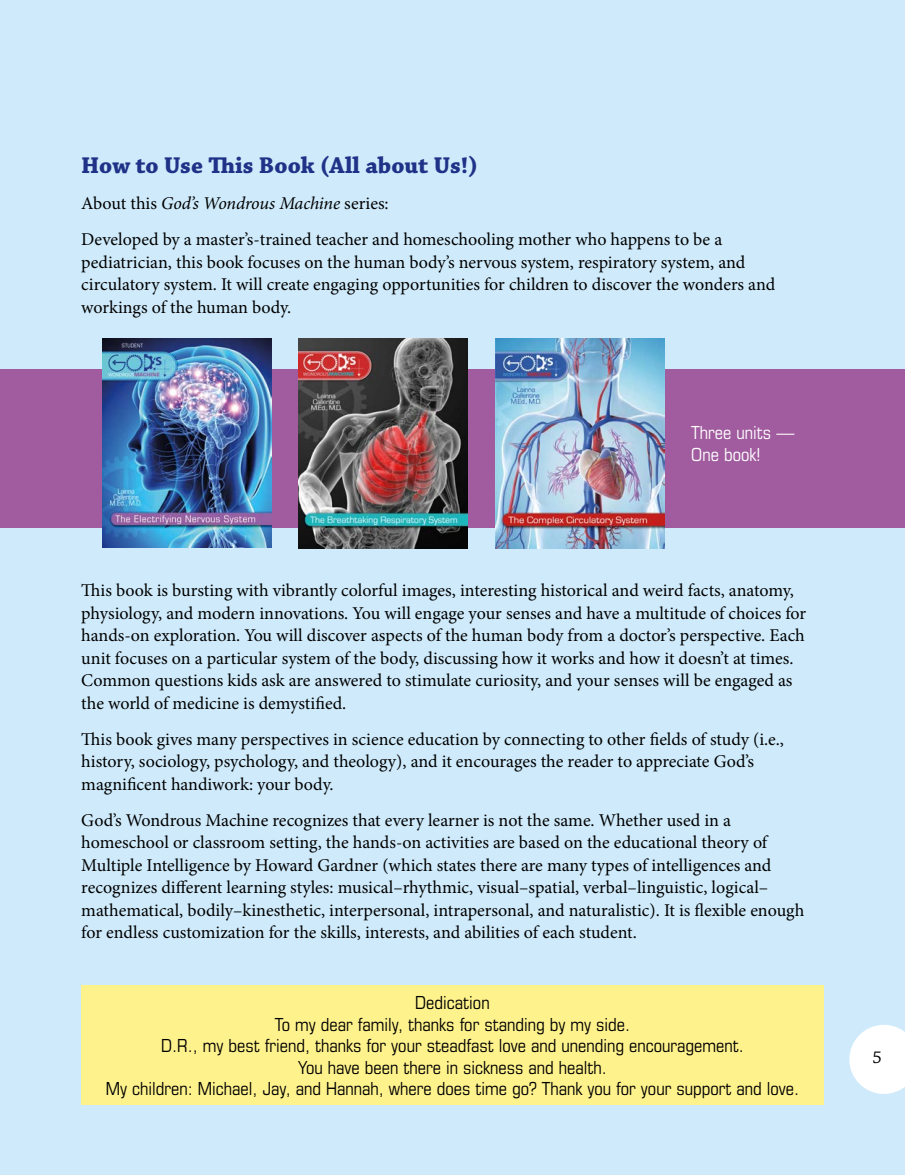
<style>
.page{position:relative;width:905px;height:1175px;background:#cfebfb}
.page>*{position:absolute;margin:0;border:0;box-sizing:border-box;transform-origin:0 0}
.t1{font:700 24px "Chaparral Pro";color:#1f3288}
.t2{font:18px/22.5px "Minion Pro";color:#000}
.t3{font:condensed 18px/21.6px "Eurostile LT Std";color:#000;text-align:center}
.t4{font:condensed 18px/21.6px "Eurostile LT Std";color:#fff}
.t5{font:18px "Chaparral Pro";color:#000}
.s1{font-style:italic}
</style>
<div class="page">
<div style="left:0;top:369px;width:905px;height:158px;background:#a15c9f"></div>
<img style="left:102px;top:338px;width:170px;height:209px">
<img style="left:299px;top:338px;width:169px;height:210px">
<img style="left:495px;top:338px;width:169px;height:210px">
<div style="left:81px;top:986px;width:743px;height:119px;background:#fef28d"></div>
<svg style="left:849px;top:1025px;width:56px;height:69px"></svg>
<h1 class="t1" style="left:81px;top:151px;width:398px">How to Use This Book (All about Us!)</h1>
<p class="t2" style="left:81px;top:185px;width:642px;line-height:36px">About this <span class="s1">God’s Wondrous Machine</span> series:<br>Developed by a master’s-trained teacher and homeschooling mother who happens to be a</p>
<p class="t2" style="left:81px;top:251px;width:695px">pediatrician, this book focuses on the human body’s nervous system, respiratory system, and circulatory system. It will create engaging opportunities for children to discover the wonders and workings of the human body.</p>
<p class="t4" style="left:691px;top:422px;width:104px">Three units —<br>One book!</p>
<p class="t2" style="left:81px;top:579px;width:726px">This book is bursting with vibrantly colorful images, interesting historical and weird facts, anatomy, physiology, and modern innovations. You will engage your senses and have a multitude of choices for hands-on exploration. You will discover aspects of the human body from a doctor’s perspective. Each unit focuses on a particular system of the body, discussing how it works and how it doesn’t at times.<br>Common questions kids ask are answered to stimulate curiosity, and your senses will be engaged as the world of medicine is demystified.</p>
<p class="t2" style="left:81px;top:728px;width:704px">This book gives many perspectives in science education by connecting to other fields of study (i.e., history, sociology, psychology, and theology), and it encourages the reader to appreciate God’s magnificent handiwork: your body.</p>
<p class="t2" style="left:81px;top:809px;width:724px">God’s Wondrous Machine recognizes that every learner is not the same. Whether used in a homeschool or classroom setting, the hands-on activities are based on the educational theory of Multiple Intelligence by Howard Gardner (which states there are many types of intelligences and recognizes different learning styles: musical–rhythmic, visual–spatial, verbal–linguistic, logical– mathematical, bodily–kinesthetic, interpersonal, intrapersonal, and naturalistic). It is flexible enough for endless customization for the skills, interests, and abilities of each student.</p>
<p class="t3" style="left:106px;top:991px;width:694px">Dedication<br>To my dear family, thanks for standing by my side.<br>D.R., my best friend, thanks for your steadfast love and unending encouragement.<br>You have been there in sickness and health.<br>My children: Michael, Jay, and Hannah, where does time go? Thank you for your support and love.</p>
<p class="t5" style="left:872px;top:1047px;width:11px">5</p>
</div>
